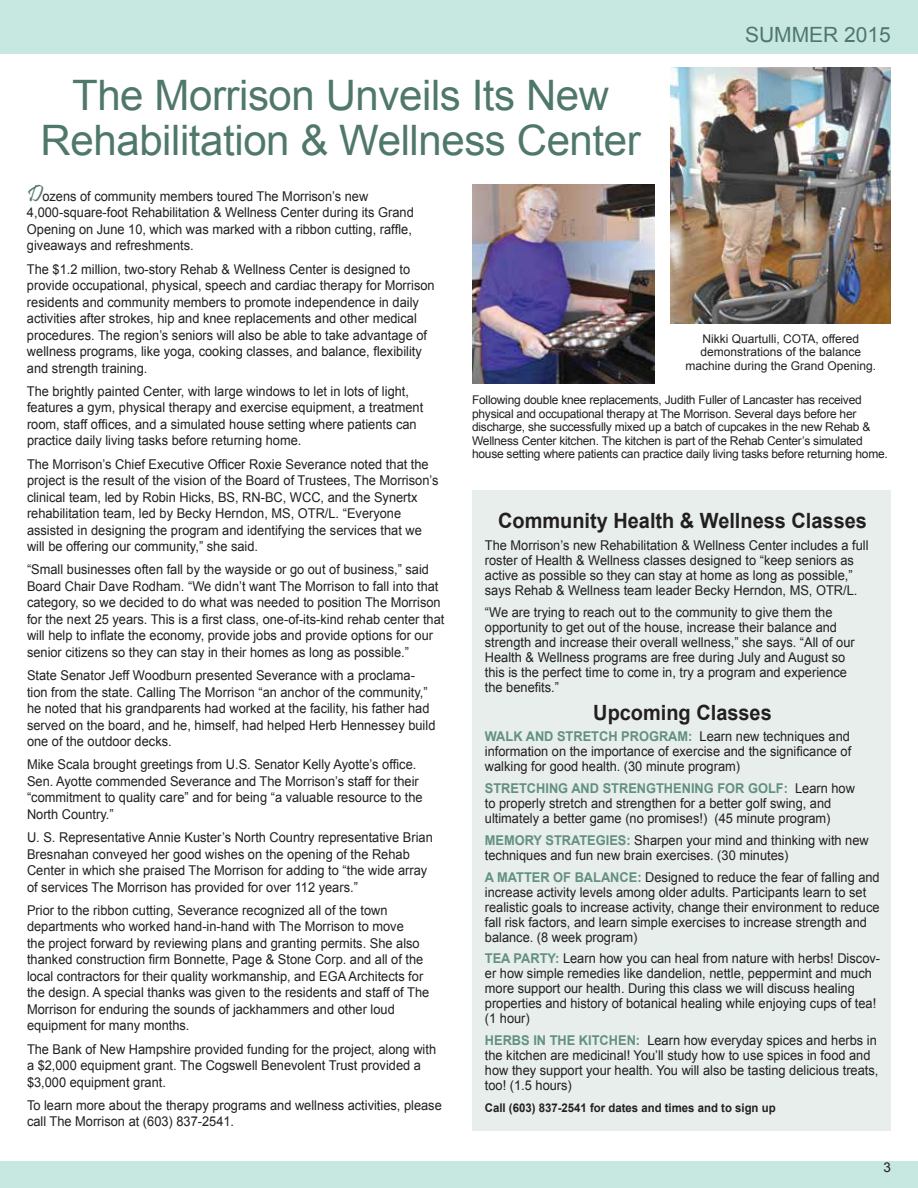
<style>
.page{position:relative;width:918px;height:1188px;background:#fff}
.page>*{position:absolute;margin:0;border:0;box-sizing:border-box;transform-origin:0 0}
.t1{font:42px/45px "Arial";letter-spacing:-.01em;color:#4f786b;text-align:center}
.t2{font:700 21px "Arial";color:#231f20;scale:.95 1}
.t3{font:21px "Arial";color:#4f786b}
.t4{font:13.5px/16.5px "Arial";color:#231f20;scale:.95 1}
.t5{font:13.5px "Arial";color:#231f20}
.t6{font:12px/13.5px "Arial";letter-spacing:-.02em;color:#231f20}
.t7{font:12px/13.5px "Arial";color:#231f20;text-align:center}
.t8{font:700 12px "Arial";color:#231f20;scale:.95 1}
.s1{font-family:"Pristina Plain";font-size:24px;color:#4f786b}
.s2{font-weight:700;color:#629081}
</style>
<div class="page">
<div style="left:472px;top:490px;width:419px;height:641px;background:#e7eeeb"></div>
<img style="left:671px;top:68px;width:220px;height:256px">
<div style="left:0;top:1161px;width:918px;height:27px;background:#c7e7e1"></div>
<div style="left:0;top:0;width:918px;height:54px;background:#c7e7e1"></div>
<img style="left:472px;top:184px;width:182px;height:200px">
<h1 class="t1" style="left:41px;top:73px;width:602px">The Morrison Unveils Its New<br>Rehabilitation &amp; Wellness Center</h1>
<h2 class="t3" style="left:745px;top:21px;width:147px">SUMMER 2015</h2>
<p class="t4" style="left:27px;top:188px;width:409px"><span class="s1">D</span>ozens of community members toured The Morrison’s new 4,000-square-foot Rehabilitation &amp; Wellness Center during its Grand Opening on June 10, which was marked with a ribbon cutting, raffle, giveaways and refreshments.</p>
<p class="t4" style="left:27px;top:261px;width:431px">The $1.2 million, two-story Rehab &amp; Wellness Center is designed to provide occupational, physical, speech and cardiac therapy for Morrison residents and community members to promote independence in daily activities after strokes, hip and knee replacements and other medical procedures. The region’s seniors will also be able to take advantage of wellness programs, like yoga, cooking classes, and balance, flexibility and strength training.</p>
<p class="t4" style="left:27px;top:383px;width:419px">The brightly painted Center, with large windows to let in lots of light, features a gym, physical therapy and exercise equipment, a treatment room, staff offices, and a simulated house setting where patients can practice daily living tasks before returning home.</p>
<p class="t4" style="left:27px;top:456px;width:435px">The Morrison’s Chief Executive Officer Roxie Severance noted that the project is the result of the vision of the Board of Trustees, The Morrison’s clinical team, led by Robin Hicks, BS, RN-BC, WCC, and the Synertx rehabilitation team, led by Becky Herndon, MS, OTR/L. “Everyone assisted in designing the program and identifying the services that we will be offering our community,” she said.</p>
<p class="t4" style="left:27px;top:562px;width:441px">“Small businesses often fall by the wayside or go out of business,” said Board Chair Dave Rodham. “We didn’t want The Morrison to fall into that category, so we decided to do what was needed to position The Morrison for the next 25 years. This is a first class, one-of-its-kind rehab center that will help to inflate the economy, provide jobs and provide options for our senior citizens so they can stay in their homes as long as possible.”</p>
<p class="t4" style="left:27px;top:667px;width:431px">State Senator Jeff Woodburn presented Severance with a proclama&shy;tion from the state. Calling The Morrison “an anchor of the community,” he noted that his grandparents had worked at the facility, his father had served on the board, and he, himself, had helped Herb Hennessey build one of the outdoor decks.</p>
<p class="t4" style="left:27px;top:757px;width:418px">Mike Scala brought greetings from U.S. Senator Kelly Ayotte’s office.<br>Sen. Ayotte commended Severance and The Morrison’s staff for their “commitment to quality care” and for being “a valuable resource to the North Country.”</p>
<p class="t4" style="left:27px;top:829px;width:429px">U. S. Representative Annie Kuster’s North Country representative Brian Bresnahan conveyed her good wishes on the opening of the Rehab Center in which she praised The Morrison for adding to “the wide array of services The Morrison has provided for over 112 years.”</p>
<p class="t4" style="left:27px;top:902px;width:425px">Prior to the ribbon cutting, Severance recognized all of the town departments who worked hand-in-hand with The Morrison to move<br>the project forward by reviewing plans and granting permits. She also thanked construction firm Bonnette, Page &amp; Stone Corp. and all of the local contractors for their quality workmanship, and EGA Architects for the design. A special thanks was given to the residents and staff of The Morrison for enduring the sounds of jackhammers and other loud equipment for many months.</p>
<p class="t4" style="left:27px;top:1041px;width:432px">The Bank of New Hampshire provided funding for the project, along with a $2,000 equipment grant. The Cogswell Benevolent Trust provided a $3,000 equipment grant.</p>
<p class="t4" style="left:27px;top:1097px;width:438px">To learn more about the therapy programs and wellness activities, please call The Morrison at (603) 837-2541.</p>
<p class="t7" style="left:685px;top:332px;width:192px">Nikki Quartulli, COTA, offered demonstrations of the balance machine during the Grand Opening.</p>
<p class="t6" style="left:472px;top:393px;width:417px">Following double knee replacements, Judith Fuller of Lancaster has received physical and occupational therapy at The Morrison. Several days before her discharge, she successfully mixed up a batch of cupcakes in the new Rehab &amp; Wellness Center kitchen. The kitchen is part of the Rehab Center’s simulated house setting where patients can practice daily living tasks before returning home.</p>
<h2 class="t2" style="left:498px;top:507px;width:390px">Community Health &amp; Wellness Classes</h2>
<p class="t4" style="left:485px;top:538px;width:405px;line-height:15px">The Morrison’s new Rehabilitation &amp; Wellness Center includes a full roster of Health &amp; Wellness classes designed to “keep seniors as active as possible so they can stay at home as long as possible,” says Rehab &amp; Wellness team leader Becky Herndon, MS, OTR/L.</p>
<p class="t4" style="left:485px;top:605px;width:391px;line-height:15px">“We are trying to reach out to the community to give them the opportunity to get out of the house, increase their balance and strength and increase their overall wellness,” she says. “All of our Health &amp; Wellness programs are free during July and August so this is the perfect time to come in, try a program and experience the benefits.”</p>
<h2 class="t2" style="left:593px;top:698px;width:189px">Upcoming Classes</h2>
<p class="t4" style="left:485px;top:729px;width:387px;line-height:15px;text-align:justify"><span class="s2">WALK AND STRETCH PROGRAM:</span> Learn new techniques and information on the importance of exercise and the significance of walking for good health. (30 minute program)</p>
<p class="t4" style="left:485px;top:781px;width:391px;line-height:15px"><span class="s2">STRETCHING AND STRENGTHENING FOR GOLF:</span> Learn how to properly stretch and strengthen for a better golf swing, and ultimately a better game (no promises!) (45 minute program)</p>
<p class="t4" style="left:485px;top:833px;width:406px;line-height:15px"><span class="s2">MEMORY STRATEGIES:</span> Sharpen your mind and thinking with new techniques and fun new brain exercises. (30 minutes)</p>
<p class="t4" style="left:485px;top:869px;width:417px;line-height:15px"><span class="s2">A MATTER OF BALANCE:</span> Designed to reduce the fear of falling and increase activity levels among older adults. Participants learn to set realistic goals to increase activity, change their environment to reduce fall risk factors, and learn simple exercises to increase strength and balance. (8 week program)</p>
<p class="t4" style="left:485px;top:951px;width:418px;line-height:15px"><span class="s2">TEA PARTY:</span> Learn how you can heal from nature with herbs! Discov&shy;er how simple remedies like dandelion, nettle, peppermint and much more support our health. During this class we will discuss healing properties and history of botanical healing while enjoying cups of tea! (1 hour)</p>
<p class="t4" style="left:485px;top:1033px;width:416px;line-height:15px"><span class="s2">HERBS IN THE KITCHEN:</span> Learn how everyday spices and herbs in the kitchen are medicinal! You’ll study how to use spices in food and how they support your health. You will also be tasting delicious treats, too! (1.5 hours)</p>
<p class="t8" style="left:485px;top:1100px;width:308px">Call (603) 837-2541 for dates and times and to sign up</p>
<p class="t5" style="left:883px;top:1159px;width:9px">3</p>
</div>
